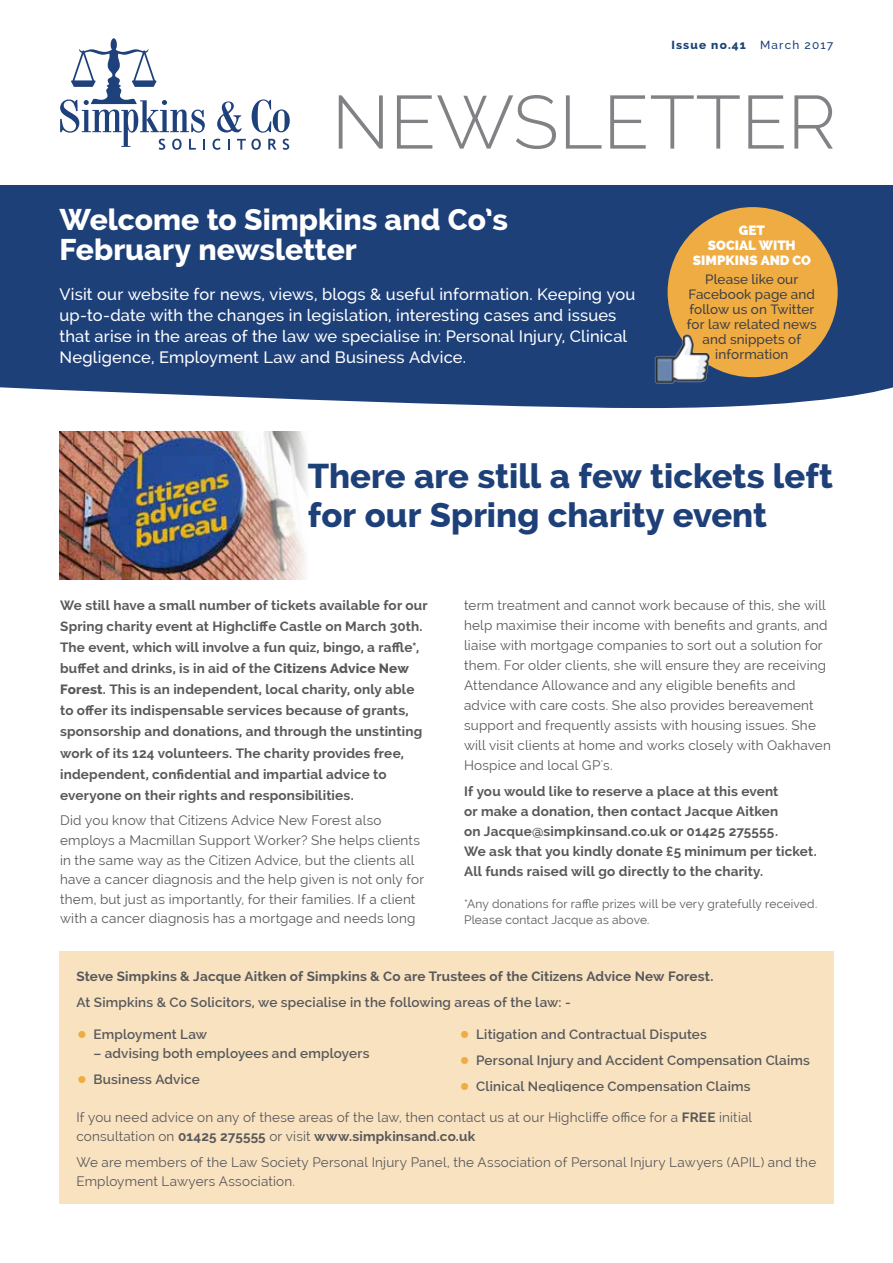
<style>
.page{position:relative;width:893px;height:1263px;background:#fff}
.page>*{position:absolute;margin:0;border:0;box-sizing:border-box;transform-origin:0 0}
.t1{font:300 75px "Raleway";color:#808285}
.t2{font:800 34.5px/39px "Raleway";color:#1e4079}
.t3{font:800 30px/30px "Raleway";color:#fff}
.t4{font:500 16.5px/21px "Raleway";letter-spacing:.01em;color:#fff}
.t5{font:13.5px/20px "Raleway";letter-spacing:.015em;color:#58595b}
.t6{font:700 13.5px/21px "Raleway";letter-spacing:.015em;color:#58595b}
.t7{font:600 13.5px "Raleway";letter-spacing:.015em;color:#58595b}
.t8{font:500 13.5px/15px "Raleway";letter-spacing:.01em;color:#414042;text-align:center}
.t9{font:800 13.5px/15px "Raleway";color:#fff;text-align:center}
.t10{font:12px/15.5px "Raleway";letter-spacing:.015em;color:#58595b}
.t11{font:800 11.7px "Raleway";letter-spacing:.1em;color:#1c4279}
.s1{font-weight:500}
.s2{font-weight:800}
.s3{font-weight:800;font-size:30px;color:#efac42}
.s4{font-weight:700}
</style>
<div class="page">
<svg style="left:0;top:349px;width:893px;height:59px;background:#3e5b8c"></svg>
<div style="left:0;top:185px;width:893px;height:164px;background:#1e4079"></div>
<svg style="left:217px;top:101px;width:25px;height:31px"></svg>
<svg style="left:252px;top:99px;width:38px;height:34px"></svg>
<svg style="left:212px;top:139px;width:9px;height:11px"></svg>
<svg style="left:228px;top:139px;width:2px;height:11px"></svg>
<svg style="left:237px;top:139px;width:24px;height:11px"></svg>
<svg style="left:268px;top:139px;width:9px;height:11px"></svg>
<svg style="left:283px;top:139px;width:6px;height:11px"></svg>
<svg style="left:60px;top:38px;width:145px;height:112px"></svg>
<div style="left:668px;top:207px;width:170px;height:170px;background:#efac42;border-radius:50%"></div>
<img style="left:642px;top:332px;width:80px;height:53px">
<div style="left:59px;top:951px;width:774px;height:158px;background:#f9e2c0"></div>
<div style="left:59px;top:1092px;width:774px;height:111px;background:#f9e2c0"></div>
<img style="left:59px;top:431px;width:248px;height:148px">
<p class="t11" style="left:671px;top:39px;width:164px">Issue no.41 <span class="s1">March 2017</span></p>
<h1 class="t1" style="left:332px;top:78px;width:506px">NEWSLETTER</h1>
<h3 class="t3" style="left:60px;top:205px;width:450px">Welcome to Simpkins and Co’s<br>February newsletter</h3>
<p class="t4" style="left:60px;top:284px;width:577px">Visit our website for news, views, blogs &amp; useful information. Keeping you up-to-date with the changes in legislation, interesting cases and issues that arise in the areas of the law we specialise in: Personal Injury, Clinical Negligence, Employment Law and Business Advice.</p>
<p class="t9" style="left:693px;top:223px;width:120px">GET<br>SOCIAL WITH<br>SIMPKINS AND CO</p>
<p class="t8" style="left:687px;top:272px;width:132px">Please like our<br>Facebook page and follow us on Twitter for law related news and snippets of information</p>
<h2 class="t2" style="left:308px;top:457px;width:527px">There are still a few tickets left for our Spring charity event</h2>
<p class="t6" style="left:60px;top:595px;width:369px">We still have a small number of tickets available for our Spring charity event at Highcliffe Castle on March 30th.<br>The event, which will involve a fun quiz, bingo, a raffle*, buffet and drinks, is in aid of the <span class="s2">Citizens Advice New Forest</span>. This is an independent, local charity, only able to offer its indispensable services because of grants, sponsorship and donations, and through the unstinting work of its 124 volunteers. The charity provides free, independent, confidential and impartial advice to everyone on their rights and responsibilities.</p>
<p class="t5" style="left:60px;top:811px;width:366px;line-height:19.5px">Did you know that Citizens Advice New Forest also employs a Macmillan Support Worker? She helps clients in the same way as the Citizen Advice, but the clients all have a cancer diagnosis and the help given is not only for them, but just as importantly, for their families. If a client with a cancer diagnosis has a mortgage and needs long</p>
<p class="t5" style="left:464px;top:595px;width:368px">term treatment and cannot work because of this, she will help maximise their income with benefits and grants, and liaise with mortgage companies to sort out a solution for them. For older clients, she will ensure they are receiving Attendance Allowance and any eligible benefits and advice with care costs. She also provides bereavement support and frequently assists with housing issues. She will visit clients at home and works closely with Oakhaven Hospice and local GP's.</p>
<p class="t6" style="left:464px;top:781px;width:354px;line-height:20px">If you would like to reserve a place at this event<br>or make a donation, then contact Jacque Aitken<br>on Jacque@simpkinsand.co.uk or 01425 275555.<br>We ask that you kindly donate £5 minimum per ticket.<br>All funds raised will go directly to the charity.</p>
<p class="t10" style="left:464px;top:896px;width:355px">*Any donations for raffle prizes will be very gratefully received.<br>Please contact Jacque as above.</p>
<p class="t6" style="left:76px;top:966px;width:638px">Steve Simpkins &amp; Jacque Aitken of Simpkins &amp; Co are Trustees of the Citizens Advice New Forest.</p>
<p class="t7" style="left:76px;top:994px;width:496px">At Simpkins &amp; Co Solicitors, we specialise in the following areas of the law: -</p>
<p class="t7" style="left:76px;top:1026px;width:132px"><span class="s3">•</span> Employment Law</p>
<p class="t7" style="left:93px;top:1046px;width:278px">– advising both employees and employers</p>
<p class="t7" style="left:76px;top:1072px;width:125px"><span class="s3">•</span> Business Advice</p>
<p class="t7" style="left:459px;top:1026px;width:249px"><span class="s3">•</span> Litigation and Contractual Disputes</p>
<p class="t7" style="left:459px;top:1052px;width:352px"><span class="s3">•</span> Personal Injury and Accident Compensation Claims</p>
<p class="t7" style="left:459px;top:1078px;width:293px"><span class="s3">•</span> Clinical Negligence Compensation Claims</p>
<p class="t5" style="left:76px;top:1107px;width:677px;line-height:19.5px">If you need advice on any of these areas of the law, then contact us at our Highcliffe office for a <span class="s4">FREE</span> initial consultation on <span class="s4">01425 275555</span> or visit <span class="s4">www.simpkinsand.co.uk</span></p>
<p class="t5" style="left:76px;top:1152px;width:741px;line-height:19.5px">We are members of the Law Society Personal Injury Panel, the Association of Personal Injury Lawyers (APIL) and the<br>Employment Lawyers Association.</p>
</div>
